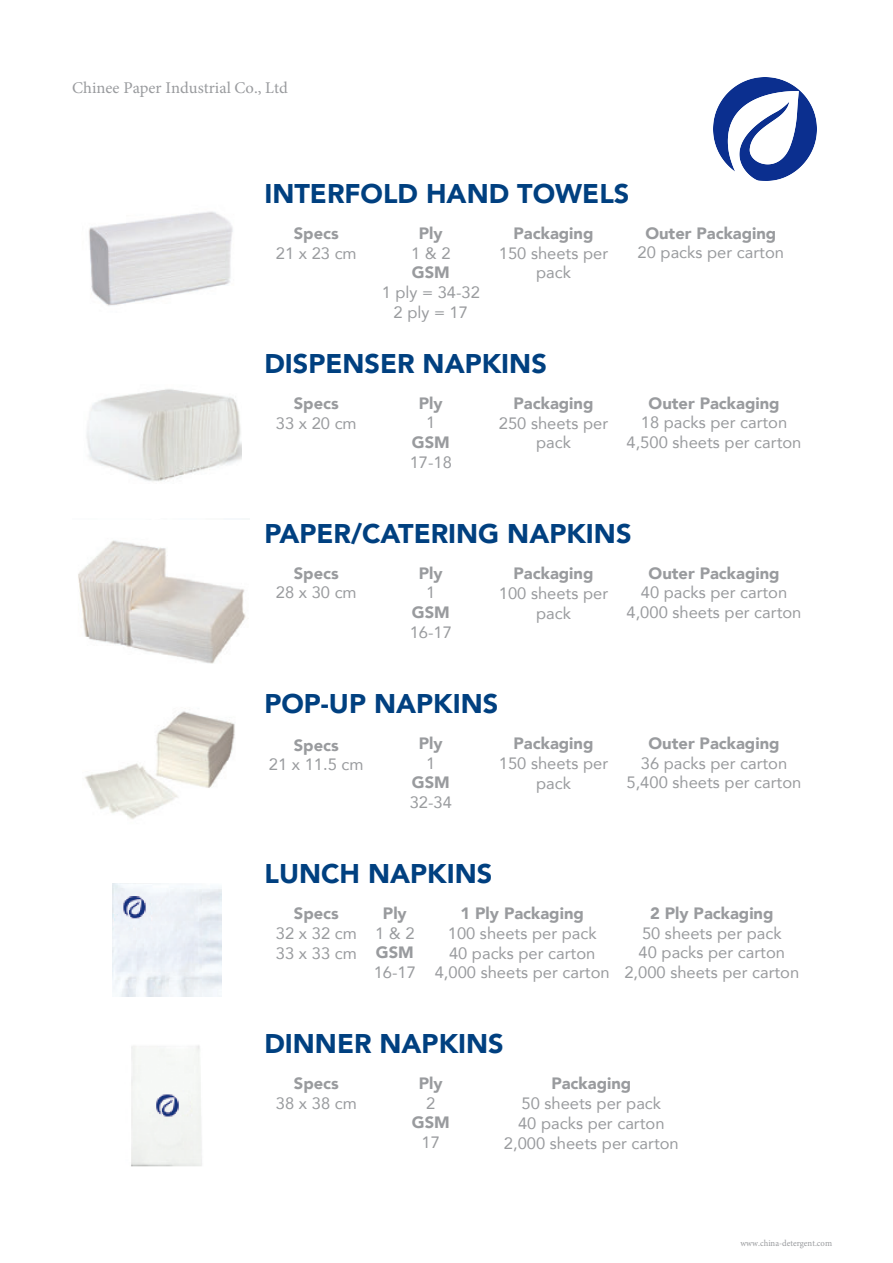
<style>
.page{position:relative;width:893px;height:1263px;background:#fff}
.page>*{position:absolute;margin:0;border:0;box-sizing:border-box;transform-origin:0 0}
.t1{font:900 27px "Avenir";color:#004080}
.t2{font:16.35px/19.6px "Avenir";color:#999b9e;text-align:center}
.t3{font:900 16.35px "Avenir";color:#999b9e}
.t4{font:16.35px "Minion Pro";color:#999b9e}
.t5{font:9px "Minion Pro";color:#999b9e;scale:.96 1}
</style>
<div class="page">
<img style="left:89px;top:211px;width:144px;height:95px">
<img style="left:86px;top:389px;width:155px;height:93px">
<img style="left:78px;top:540px;width:168px;height:124px">
<img style="left:85px;top:711px;width:150px;height:108px">
<img style="left:713px;top:77px;width:104px;height:104px">
<img style="left:113px;top:884px;width:108px;height:112px">
<img style="left:131px;top:1045px;width:71px;height:122px">
<p class="t4" style="left:72px;top:77px;width:217px">Chinee Paper Industrial Co., Ltd</p>
<h1 class="t1" style="left:264px;top:170px;width:366px">INTERFOLD HAND TOWELS</h1>
<p class="t3" style="left:294px;top:219px;width:47px">Specs</p>
<p class="t2" style="left:276px;top:243px;width:82px">21 x 23 cm</p>
<p class="t3" style="left:419px;top:219px;width:25px">Ply</p>
<p class="t2" style="left:411px;top:243px;width:41px">1 &amp; 2</p>
<p class="t3" style="left:412px;top:259px;width:39px">GSM</p>
<p class="t2" style="left:382px;top:282px;width:100px">1 ply = 34-32<br>2 ply = 17</p>
<p class="t3" style="left:514px;top:219px;width:81px">Packaging</p>
<p class="t2" style="left:499px;top:243px;width:111px">150 sheets per pack</p>
<p class="t3" style="left:645px;top:219px;width:133px">Outer Packaging</p>
<p class="t2" style="left:638px;top:242px;width:148px">20 packs per carton</p>
<h1 class="t1" style="left:264px;top:340px;width:284px">DISPENSER NAPKINS</h1>
<p class="t3" style="left:294px;top:389px;width:47px">Specs</p>
<p class="t2" style="left:276px;top:413px;width:82px">33 x 20 cm</p>
<p class="t3" style="left:419px;top:389px;width:25px">Ply</p>
<p class="t2" style="left:426px;top:412px;width:11px">1</p>
<p class="t3" style="left:412px;top:428px;width:39px">GSM</p>
<p class="t2" style="left:410px;top:452px;width:44px">17-18</p>
<p class="t3" style="left:514px;top:389px;width:81px">Packaging</p>
<p class="t2" style="left:499px;top:413px;width:111px">250 sheets per pack</p>
<p class="t3" style="left:649px;top:389px;width:133px">Outer Packaging</p>
<p class="t2" style="left:626px;top:412px;width:176px">18 packs per carton<br>4,500 sheets per carton</p>
<h1 class="t1" style="left:264px;top:510px;width:369px">PAPER/CATERING NAPKINS</h1>
<p class="t3" style="left:294px;top:559px;width:47px">Specs</p>
<p class="t2" style="left:276px;top:582px;width:82px">28 x 30 cm</p>
<p class="t3" style="left:419px;top:559px;width:25px">Ply</p>
<p class="t2" style="left:426px;top:582px;width:11px">1</p>
<p class="t3" style="left:412px;top:598px;width:39px">GSM</p>
<p class="t2" style="left:410px;top:622px;width:44px">16-17</p>
<p class="t3" style="left:649px;top:559px;width:133px">Outer Packaging</p>
<p class="t2" style="left:626px;top:582px;width:176px">40 packs per carton<br>4,000 sheets per carton</p>
<p class="t3" style="left:514px;top:559px;width:81px">Packaging</p>
<p class="t2" style="left:499px;top:583px;width:111px">100 sheets per pack</p>
<h1 class="t1" style="left:264px;top:680px;width:235px">POP-UP NAPKINS</h1>
<p class="t3" style="left:294px;top:731px;width:47px">Specs</p>
<p class="t2" style="left:269px;top:754px;width:96px">21 x 11.5 cm</p>
<p class="t3" style="left:419px;top:729px;width:25px">Ply</p>
<p class="t2" style="left:426px;top:753px;width:11px">1</p>
<p class="t3" style="left:412px;top:769px;width:39px">GSM</p>
<p class="t2" style="left:410px;top:792px;width:44px">32-34</p>
<p class="t3" style="left:513px;top:729px;width:81px">Packaging</p>
<p class="t2" style="left:499px;top:753px;width:111px">150 sheets per pack</p>
<p class="t3" style="left:649px;top:729px;width:133px">Outer Packaging</p>
<p class="t2" style="left:626px;top:753px;width:176px">36 packs per carton<br>5,400 sheets per carton</p>
<h1 class="t1" style="left:265px;top:850px;width:229px">LUNCH NAPKINS</h1>
<p class="t3" style="left:294px;top:900px;width:47px">Specs</p>
<p class="t2" style="left:276px;top:923px;width:82px;text-align:left">32 x 32 cm<br>33 x 33 cm</p>
<p class="t3" style="left:383px;top:899px;width:25px">Ply</p>
<p class="t2" style="left:375px;top:923px;width:41px">1 &amp; 2</p>
<p class="t3" style="left:376px;top:939px;width:39px">GSM</p>
<p class="t2" style="left:374px;top:962px;width:44px">16-17</p>
<p class="t3" style="left:460px;top:900px;width:125px">1 Ply Packaging</p>
<p class="t2" style="left:435px;top:923px;width:176px">100 sheets per pack<br>40 packs per carton<br>4,000 sheets per carton</p>
<p class="t3" style="left:650px;top:899px;width:125px">2 Ply Packaging</p>
<p class="t2" style="left:624px;top:923px;width:176px">50 sheets per pack<br>40 packs per carton<br>2,000 sheets per carton</p>
<h1 class="t1" style="left:264px;top:1021px;width:241px">DINNER NAPKINS</h1>
<p class="t3" style="left:294px;top:1070px;width:47px">Specs</p>
<p class="t2" style="left:276px;top:1093px;width:82px">38 x 38 cm</p>
<p class="t3" style="left:419px;top:1069px;width:25px">Ply</p>
<p class="t2" style="left:426px;top:1092px;width:11px">2</p>
<p class="t3" style="left:412px;top:1108px;width:39px">GSM</p>
<p class="t2" style="left:422px;top:1132px;width:20px">17</p>
<p class="t3" style="left:551px;top:1070px;width:81px">Packaging</p>
<p class="t2" style="left:504px;top:1093px;width:176px">50 sheets per pack<br>40 packs per carton<br>2,000 sheets per carton</p>
<p class="t5" style="left:740px;top:1237px;width:97px">www.china-detergent.com</p>
</div>
